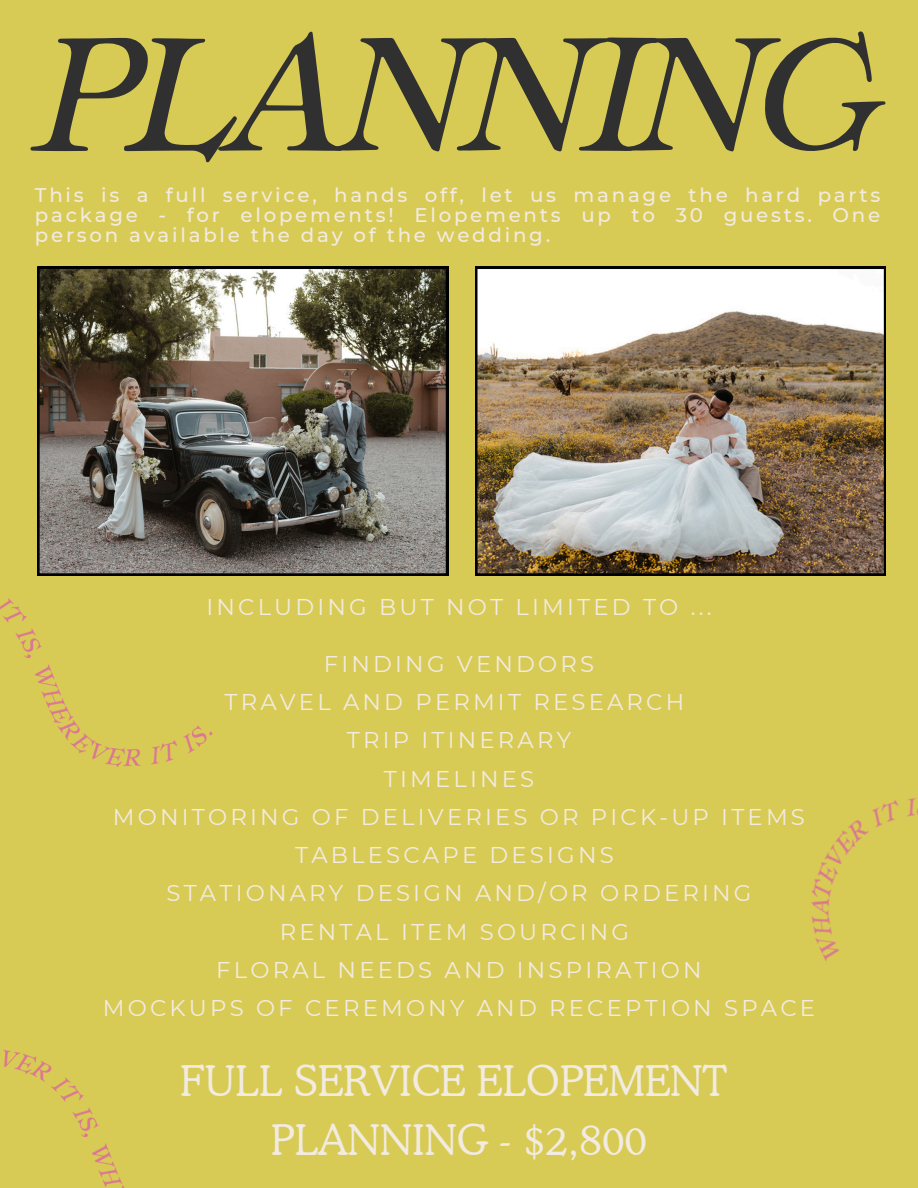
<style>
.page{position:relative;width:918px;height:1188px;background:#d8cb55}
.page>*{position:absolute;margin:0;border:0;box-sizing:border-box;transform-origin:0 0}
.t1{font:179.1px "Ten Pounds";letter-spacing:-.07em;color:#303030}
.t2{font:300 42px/58.5px "Cooper BT";color:#f2ebe1;text-align:center}
.t3{font:22.8px "Montserrat";letter-spacing:.14em;color:#f2ebe1}
.t4{font:500 19.8px/20.2px "Montserrat";letter-spacing:.14em;color:#f2ebe1;text-align:justify}
</style>
<div class="page">
<img style="left:475px;top:267px;width:411px;height:308px">
<img style="left:37px;top:267px;width:411px;height:308px">
<img style="left:0;top:543px;width:232px;height:224px">
<img style="left:811px;top:798px;width:107px;height:163px">
<img style="left:3px;top:1050px;width:122px;height:138px">
<p class="t1" style="left:35px;top:-16px;width:849px">PLANNING</p>
<p class="t4" style="left:35px;top:184px;width:847px">This is a full service, hands off, let us manage the hard parts package - for elopements! Elopements up to 30 guests. One person available the day of the wedding.</p>
<h3 class="t3" style="left:206px;top:592px;width:507px">INCLUDING BUT NOT LIMITED TO ...</h3>
<h3 class="t3" style="left:324px;top:650px;width:272px">FINDING VENDORS</h3>
<h3 class="t3" style="left:224px;top:688px;width:461px">TRAVEL AND PERMIT RESEARCH</h3>
<h3 class="t3" style="left:347px;top:726px;width:226px">TRIP ITINERARY</h3>
<h3 class="t3" style="left:384px;top:765px;width:152px">TIMELINES</h3>
<h3 class="t3" style="left:113px;top:803px;width:693px">MONITORING OF DELIVERIES OR PICK-UP ITEMS</h3>
<h3 class="t3" style="left:295px;top:841px;width:320px">TABLESCAPE DESIGNS</h3>
<h3 class="t3" style="left:167px;top:879px;width:586px">STATIONARY DESIGN AND/OR ORDERING</h3>
<h3 class="t3" style="left:280px;top:918px;width:351px">RENTAL ITEM SOURCING</h3>
<h3 class="t3" style="left:216px;top:956px;width:487px">FLORAL NEEDS AND INSPIRATION</h3>
<h3 class="t3" style="left:103px;top:994px;width:714px">MOCKUPS OF CEREMONY AND RECEPTION SPACE</h3>
<p class="t2" style="left:179px;top:1052px;width:549px">FULL SERVICE ELOPEMENT<br>PLANNING - $2,800</p>
</div>
